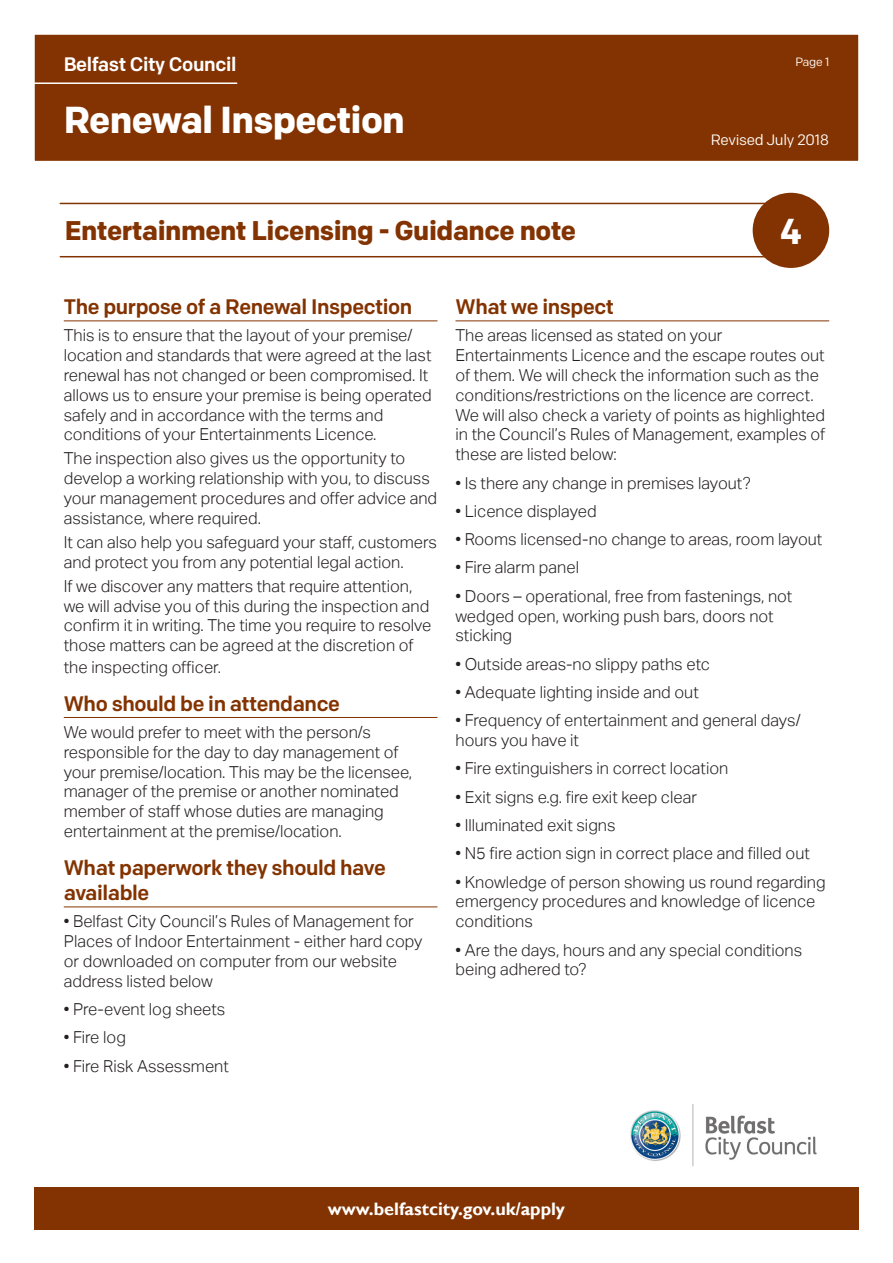
<style>
.page{position:relative;width:893px;height:1263px;background:#fff}
.page>*{position:absolute;margin:0;border:0;box-sizing:border-box;transform-origin:0 0}
.Level_1_Heading{font:700 42px "Colfax";letter-spacing:-.02em;color:#fff}
.Level_1_Heading-2{font:700 37.5px "Colfax";letter-spacing:-.02em;color:#fff}
.t1{font:700 36px "Colfax";color:#fff}
.Level_2_Heading{font:700 27px "Colfax";letter-spacing:-.02em;color:#833301}
.Level_3_Heading{font:500 21px/25.2px "Colfax";letter-spacing:-.02em;color:#833301}
.t2{font:500 19.5px "Colfax";letter-spacing:-.02em;color:#fff}
.Body_Text{font:700 18px "Gill Sans";color:#fff}
.t3{font:300 16.5px/19.8px "Aktiv Grotesk";color:#231f20}
.t4{font:15px "Colfax";letter-spacing:-.02em;color:#fff}
.t5{font:12px "Colfax";color:#fff}
.t6{font:10.5px "Colfax";color:#fff}
</style>
<div class="page">
<div style="left:33px;top:33px;width:827px;height:129px;background:#833301;border:2px solid #fff"></div>
<hr style="left:12px;top:82px;width:225px;height:2px;background:#fff">
<hr style="left:60px;top:203px;width:750px;height:1px;background:#833301">
<hr style="left:60px;top:256px;width:750px;height:1px;background:#833301">
<div style="left:753px;top:193px;width:76px;height:75px;background:#833301;border-radius:50%"></div>
<hr style="left:64px;top:320px;width:373px;height:1px;background:#833301">
<hr style="left:64px;top:717px;width:373px;height:1px;background:#833301">
<hr style="left:64px;top:906px;width:373px;height:1px;background:#833301">
<hr style="left:455px;top:320px;width:374px;height:1px;background:#833301">
<img style="left:630px;top:1104px;width:187px;height:63px">
<div style="left:34px;top:1187px;width:825px;height:43px;background:#833301"></div>
<p class="t2" style="left:64px;top:53px;width:174px">Belfast City Council</p>
<p class="Level_1_Heading-2" style="left:64px;top:96px;width:343px">Renewal Inspection</p>
<p class="Level_1_Heading" style="left:64px;top:95px;width:482px">Entertainment Licensing</p>
<p class="t6" style="left:800px;top:54px;width:31px">Page 1</p>
<p class="t5" style="left:795px;top:54px;width:35px">Page 1</p>
<p class="t4" style="left:679px;top:121px;width:152px">Revised February 2018</p>
<p class="t4" style="left:711px;top:131px;width:120px">Revised July 2018</p>
<p class="Level_2_Heading" style="left:65px;top:214px;width:513px">Entertainment Licensing - Guidance note</p>
<p class="t1" style="left:780px;top:209px;width:24px">4</p>
<p class="Level_3_Heading" style="left:64px;top:294px;width:350px">The purpose of a Renewal Inspection</p>
<p class="t3" style="left:64px;top:326px;width:369px">This is to ensure that the layout of your premise/ location and standards that were agreed at the last renewal has not changed or been compromised. It allows us to ensure your premise is being operated safely and in accordance with the terms and conditions of your Entertainments Licence.</p>
<p class="t3" style="left:64px;top:449px;width:375px">The inspection also gives us the opportunity to develop a working relationship with you, to discuss your management procedures and offer advice and assistance, where required.</p>
<p class="t3" style="left:64px;top:532px;width:375px">It can also help you safeguard your staff, customers and protect you from any potential legal action.</p>
<p class="t3" style="left:64px;top:576px;width:369px">If we discover any matters that require attention, we will advise you of this during the inspection and confirm it in writing. The time you require to resolve those matters can be agreed at the discretion of</p>
<p class="t3" style="left:64px;top:657px;width:159px">the inspecting officer.</p>
<p class="Level_3_Heading" style="left:64px;top:691px;width:278px">Who should be in attendance</p>
<p class="t3" style="left:64px;top:722px;width:350px">We would prefer to meet with the person/s responsible for the day to day management of your premise/location. This may be the licensee, manager of the premise or another nominated member of staff whose duties are managing entertainment at the premise/location.</p>
<p class="Level_3_Heading" style="left:64px;top:855px;width:324px">What paperwork they should have available</p>
<p class="t3" style="left:64px;top:912px;width:360px">• Belfast City Council’s Rules of Management for Places of Indoor Entertainment - either hard copy or downloaded on computer from our website address listed below</p>
<p class="t3" style="left:64px;top:999px;width:163px">• Pre-event log sheets</p>
<p class="t3" style="left:64px;top:1028px;width:64px">• Fire log</p>
<p class="t3" style="left:64px;top:1056px;width:167px">• Fire Risk Assessment</p>
<p class="Level_3_Heading" style="left:455px;top:294px;width:160px">What we inspect</p>
<p class="t3" style="left:455px;top:326px;width:371px">The areas licensed as stated on your Entertainments Licence and the escape routes out of them. We will check the information such as the conditions/restrictions on the licence are correct.<br>We will also check a variety of points as highlighted in the Council’s Rules of Management, examples of these are listed below:</p>
<p class="t3" style="left:455px;top:473px;width:297px">• Is there any change in premises layout?</p>
<p class="t3" style="left:455px;top:501px;width:143px">• Licence displayed</p>
<p class="t3" style="left:455px;top:529px;width:368px">• Rooms licensed-no change to areas, room layout</p>
<p class="t3" style="left:455px;top:558px;width:125px">• Fire alarm panel</p>
<p class="t3" style="left:455px;top:586px;width:338px">• Doors – operational, free from fastenings, not wedged open, working push bars, doors not sticking</p>
<p class="t3" style="left:455px;top:654px;width:256px">• Outside areas-no slippy paths etc</p>
<p class="t3" style="left:455px;top:682px;width:245px">• Adequate lighting inside and out</p>
<p class="t3" style="left:455px;top:711px;width:347px">• Frequency of entertainment and general days/ hours you have it</p>
<p class="t3" style="left:455px;top:759px;width:274px">• Fire extinguishers in correct location</p>
<p class="t3" style="left:455px;top:787px;width:243px">• Exit signs e.g. fire exit keep clear</p>
<p class="t3" style="left:455px;top:815px;width:162px">• Illuminated exit signs</p>
<p class="t3" style="left:455px;top:844px;width:356px">• N5 fire action sign in correct place and filled out</p>
<p class="t3" style="left:455px;top:872px;width:372px">• Knowledge of person showing us round regarding emergency procedures and knowledge of licence conditions</p>
<p class="t3" style="left:455px;top:940px;width:348px">• Are the days, hours and any special conditions being adhered to?</p>
<p class="Body_Text" style="left:328px;top:1198px;width:239px">www.belfastcity.gov.uk/apply</p>
</div>
